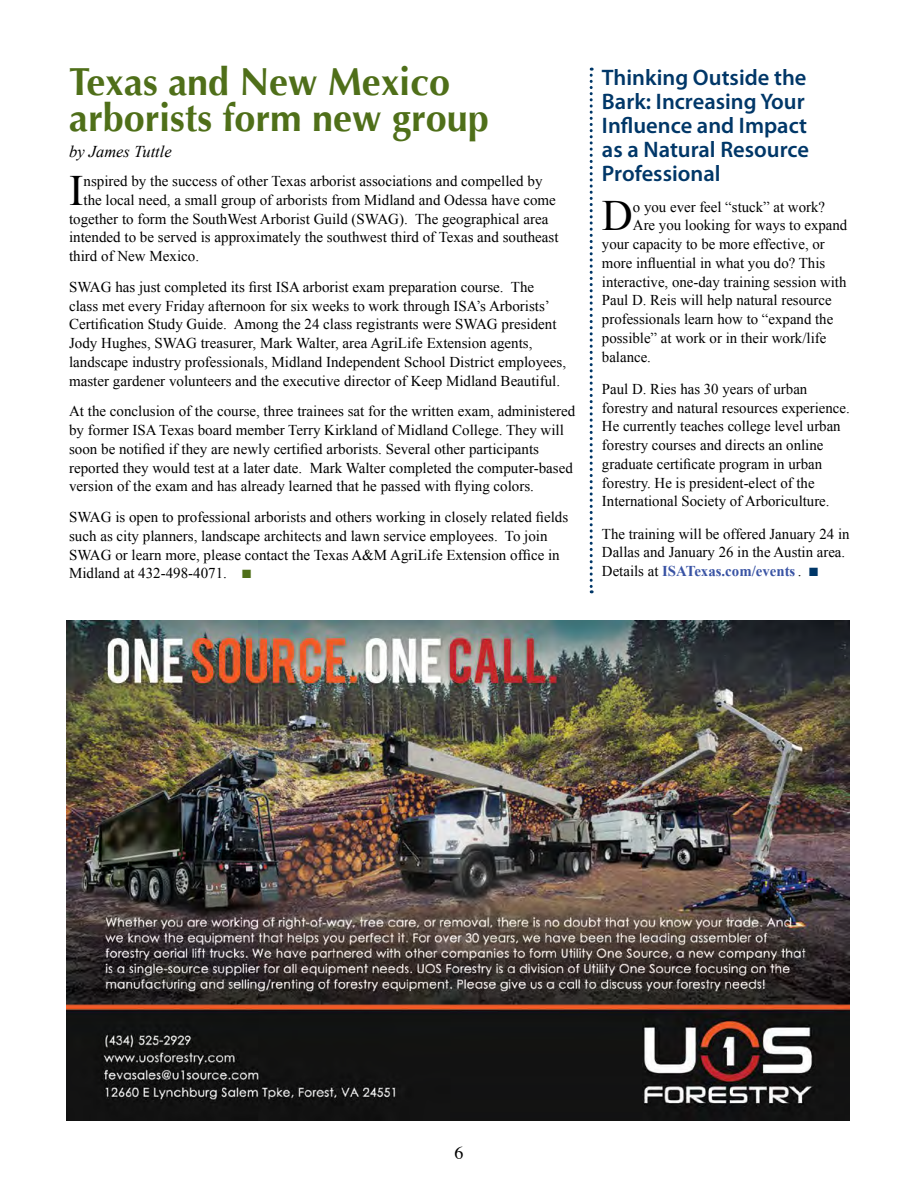
<style>
.page{position:relative;width:918px;height:1188px;background:#fff}
.page>*{position:absolute;margin:0;border:0;box-sizing:border-box;transform-origin:0 0}
.t1{font:43.35px "Times New Roman";color:#000}
.t2{font:700 39px/36px "Optima";color:#4f6f19}
.t3{font:600 22.5px/24px "Myriad Pro";color:#003768}
.t4{font:18px "Times";color:#000}
.t5{font:italic 16.5px "Times New Roman";color:#000}
.t6{font:15px/18.8px "Times New Roman";color:#000}
.s1{color:#4f6f19}
.s2{font-weight:700;color:#3953a4}
.s3{color:#003768}
</style>
<div class="page">
<img style="left:67px;top:621px;width:783px;height:500px">
<svg style="left:590px;top:68px;width:3px;height:525px"></svg>
<h2 class="t2" style="left:69px;top:64px;width:421px">Texas and New Mexico arborists form new group</h2>
<p class="t5" style="left:69px;top:140px;width:104px">by James Tuttle</p>
<h1 class="t1" style="left:69px;top:161px;width:16px">I</h1>
<p class="t6" style="left:84px;top:171px;width:461px">nspired by the success of other Texas arborist associations and compelled by</p>
<p class="t6" style="left:84px;top:190px;width:474px">the local need, a small group of arborists from Midland and Odessa have come</p>
<p class="t6" style="left:69px;top:209px;width:481px">together to form the SouthWest Arborist Guild (SWAG). The geographical area</p>
<p class="t6" style="left:69px;top:228px;width:491px">intended to be served is approximately the southwest third of Texas and southeast</p>
<p class="t6" style="left:69px;top:246px;width:131px">third of New Mexico.</p>
<p class="t6" style="left:69px;top:277px;width:499px">SWAG has just completed its first ISA arborist exam preparation course. The class met every Friday afternoon for six weeks to work through ISA’s Arborists’ Certification Study Guide. Among the 24 class registrants were SWAG president Jody Hughes, SWAG treasurer, Mark Walter, area AgriLife Extension agents, landscape industry professionals, Midland Independent School District employees, master gardener volunteers and the executive director of Keep Midland Beautiful.</p>
<p class="t6" style="left:69px;top:402px;width:508px">At the conclusion of the course, three trainees sat for the written exam, administered by former ISA Texas board member Terry Kirkland of Midland College. They will soon be notified if they are newly certified arborists. Several other participants reported they would test at a later date. Mark Walter completed the computer-based version of the exam and has already learned that he passed with flying colors.</p>
<p class="t6" style="left:69px;top:507px;width:501px">SWAG is open to professional arborists and others working in closely related fields such as city planners, landscape architects and lawn service employees. To join SWAG or learn more, please contact the Texas A&amp;M AgriLife Extension office in Midland at 432-498-4071. <span class="s1">■</span></p>
<h3 class="t3" style="left:602px;top:66px;width:209px">Thinking Outside the<br>Bark: Increasing Your<br>Influence and Impact as a Natural Resource<br>Professional</h3>
<h1 class="t1" style="left:602px;top:187px;width:32px">D</h1>
<p class="t6" style="left:633px;top:197px;width:194px">o you ever feel “stuck” at work?</p>
<p class="t6" style="left:633px;top:216px;width:216px">Are you looking for ways to expand</p>
<p class="t6" style="left:602px;top:235px;width:224px">your capacity to be more effective, or</p>
<p class="t6" style="left:602px;top:253px;width:225px">more influential in what you do? This</p>
<p class="t6" style="left:602px;top:272px;width:246px">interactive, one-day training session with</p>
<p class="t6" style="left:602px;top:291px;width:231px">Paul D. Reis will help natural resource</p>
<p class="t6" style="left:602px;top:310px;width:233px">professionals learn how to “expand the</p>
<p class="t6" style="left:602px;top:328px;width:226px">possible” at work or in their work/life</p>
<p class="t6" style="left:602px;top:347px;width:51px">balance.</p>
<p class="t6" style="left:602px;top:379px;width:249px">Paul D. Ries has 30 years of urban forestry and natural resources experience.<br>He currently teaches college level urban forestry courses and directs an online graduate certificate program in urban forestry. He is president-elect of the International Society of Arboriculture.</p>
<p class="t6" style="left:602px;top:524px;width:249px">The training will be offered January 24 in<br>Dallas and January 26 in the Austin area.<br>Details at <span class="s2">ISATexas.com/events</span> . <span class="s3">■</span></p>
<p class="t4" style="left:454px;top:1136px;width:10px">6</p>
</div>
